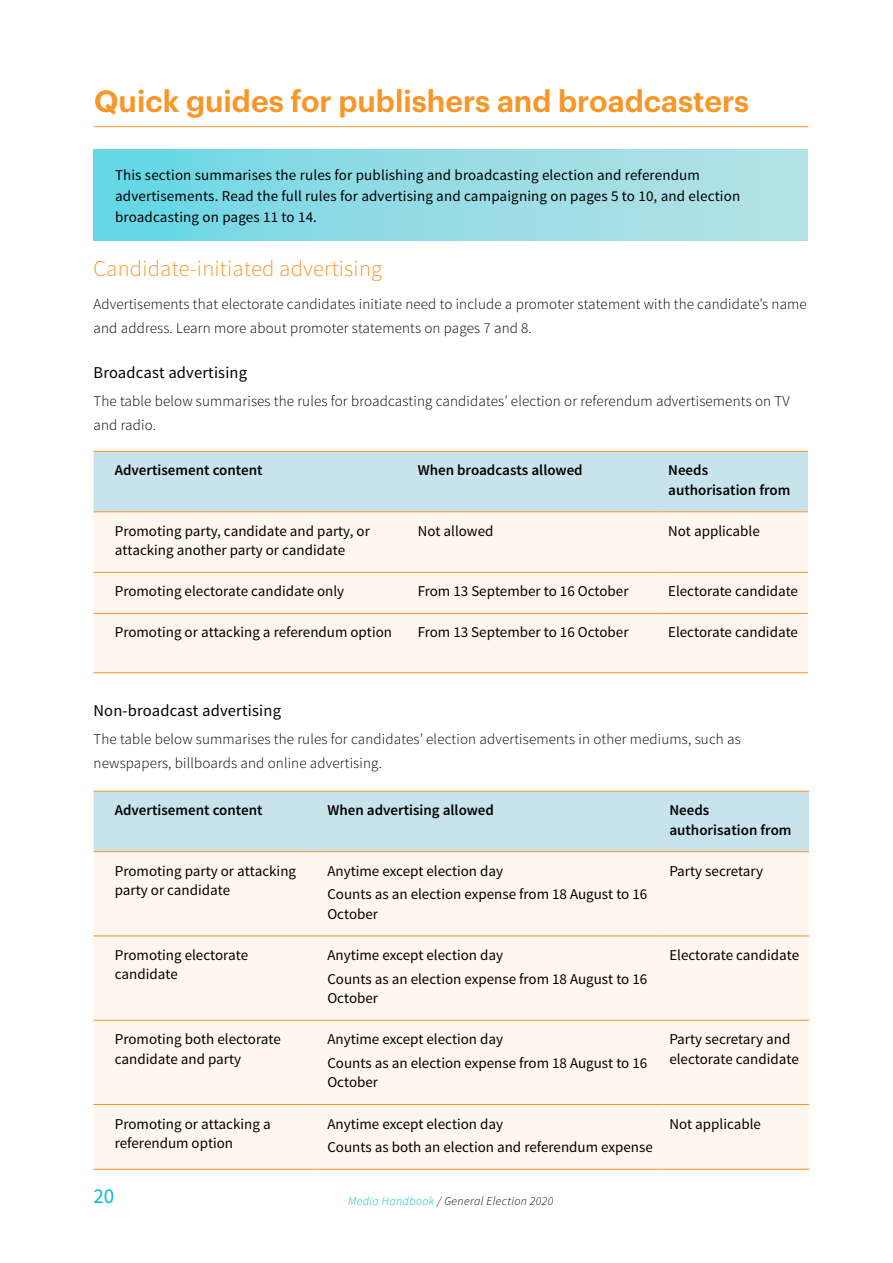
<style>
.page{position:relative;width:893px;height:1263px;background:#fff}
.page>*{position:absolute;margin:0;border:0;box-sizing:border-box;transform-origin:0 0}
.t1{font:600 30px "Graphik";color:#f89728}
.t2{font:300 22.5px "Source Sans Pro";letter-spacing:.01em;color:#f89728}
.t3{font:21px "Source Sans Pro";color:#00bdd5}
.t4{font:16.5px "Source Sans Pro";letter-spacing:.01em;color:#000}
.t5{font:15px/19.5px "Source Sans Pro";color:#000}
.t6{font:300 15px/24px "Source Sans Pro";letter-spacing:.01em;color:#000}
.t7{font:600 15px/19.5px "Source Sans Pro";color:#000}
.t8{font:italic 300 12px "Source Sans Pro";letter-spacing:.03em;color:#000}
.s1{color:#00bdd5}
</style>
<div class="page">
<div style="left:94px;top:149px;width:714px;height:92px;background:linear-gradient(to right,#6ad6e5,#bae2e5)"></div>
<div style="left:94px;top:452px;width:714px;height:60px;background:#c8e3eb"></div>
<div style="left:94px;top:513px;width:714px;height:159px;background:#fff7ef"></div>
<hr style="left:662px;top:451px;width:146px;height:1px;background:#f7921e">
<hr style="left:662px;top:512px;width:146px;height:1px;background:#f7921e">
<hr style="left:662px;top:572px;width:146px;height:1px;background:#f7921e">
<hr style="left:662px;top:613px;width:146px;height:1px;background:#f7921e">
<hr style="left:662px;top:672px;width:146px;height:1px;background:#f7921e">
<hr style="left:94px;top:451px;width:311px;height:1px;background:#f7921e">
<hr style="left:94px;top:512px;width:311px;height:1px;background:#f7921e">
<hr style="left:94px;top:572px;width:311px;height:1px;background:#f7921e">
<hr style="left:94px;top:613px;width:311px;height:1px;background:#f7921e">
<hr style="left:94px;top:672px;width:311px;height:1px;background:#f7921e">
<hr style="left:405px;top:451px;width:257px;height:1px;background:#f7921e">
<hr style="left:405px;top:512px;width:257px;height:1px;background:#f7921e">
<hr style="left:405px;top:572px;width:257px;height:1px;background:#f7921e">
<hr style="left:405px;top:613px;width:257px;height:1px;background:#f7921e">
<hr style="left:405px;top:672px;width:257px;height:1px;background:#f7921e">
<div style="left:94px;top:792px;width:715px;height:59px;background:#c8e3eb"></div>
<div style="left:94px;top:852px;width:715px;height:317px;background:#fff7ef"></div>
<hr style="left:663px;top:791px;width:146px;height:1px;background:#f7921e">
<hr style="left:663px;top:851px;width:146px;height:1px;background:#f7921e">
<hr style="left:663px;top:936px;width:146px;height:1px;background:#f7921e">
<hr style="left:663px;top:1020px;width:146px;height:1px;background:#f7921e">
<hr style="left:663px;top:1104px;width:146px;height:1px;background:#f7921e">
<hr style="left:663px;top:1169px;width:146px;height:1px;background:#f7921e">
<hr style="left:94px;top:791px;width:221px;height:1px;background:#f7921e">
<hr style="left:94px;top:851px;width:221px;height:1px;background:#f7921e">
<hr style="left:94px;top:936px;width:221px;height:1px;background:#f7921e">
<hr style="left:94px;top:1020px;width:221px;height:1px;background:#f7921e">
<hr style="left:94px;top:1104px;width:221px;height:1px;background:#f7921e">
<hr style="left:94px;top:1169px;width:221px;height:1px;background:#f7921e">
<hr style="left:315px;top:791px;width:348px;height:1px;background:#f7921e">
<hr style="left:315px;top:851px;width:348px;height:1px;background:#f7921e">
<hr style="left:315px;top:936px;width:348px;height:1px;background:#f7921e">
<hr style="left:315px;top:1020px;width:348px;height:1px;background:#f7921e">
<hr style="left:315px;top:1104px;width:348px;height:1px;background:#f7921e">
<hr style="left:315px;top:1169px;width:348px;height:1px;background:#f7921e">
<hr style="left:94px;top:126px;width:714px;height:1px;background:#f89728">
<h1 class="t1" style="left:94px;top:78px;width:657px">Quick guides for publishers and broadcasters</h1>
<p class="t5" style="left:115px;top:165px;width:627px;line-height:21px">This section summarises the rules for publishing and broadcasting election and referendum advertisements. Read the full rules for advertising and campaigning on pages 5 to 10, and election broadcasting on pages 11 to 14.</p>
<h2 class="t2" style="left:94px;top:255px;width:290px">Candidate-initiated advertising</h2>
<p class="t6" style="left:94px;top:292px;width:715px">Advertisements that electorate candidates initiate need to include a promoter statement with the candidate’s name and address. Learn more about promoter statements on pages 7 and 8.</p>
<p class="t4" style="left:94px;top:362px;width:155px">Broadcast advertising</p>
<p class="t6" style="left:94px;top:389px;width:698px">The table below summarises the rules for broadcasting candidates’ election or referendum advertisements on TV and radio.</p>
<p class="t7" style="left:115px;top:461px;width:149px">Advertisement content</p>
<p class="t7" style="left:418px;top:461px;width:167px">When broadcasts allowed</p>
<p class="t7" style="left:668px;top:461px;width:124px">Needs authorisation from</p>
<p class="t5" style="left:115px;top:521px;width:257px">Promoting party, candidate and party, or attacking another party or candidate</p>
<p class="t5" style="left:418px;top:521px;width:77px">Not allowed</p>
<p class="t5" style="left:668px;top:521px;width:93px">Not applicable</p>
<p class="t5" style="left:115px;top:582px;width:231px">Promoting electorate candidate only</p>
<p class="t5" style="left:418px;top:582px;width:212px">From 13 September to 16 October</p>
<p class="t5" style="left:668px;top:582px;width:131px">Electorate candidate</p>
<p class="t5" style="left:115px;top:623px;width:279px">Promoting or attacking a referendum option</p>
<p class="t5" style="left:418px;top:623px;width:212px">From 13 September to 16 October</p>
<p class="t5" style="left:668px;top:623px;width:131px">Electorate candidate</p>
<p class="t4" style="left:94px;top:700px;width:189px">Non-broadcast advertising</p>
<p class="t6" style="left:94px;top:727px;width:649px">The table below summarises the rules for candidates’ election advertisements in other mediums, such as newspapers, billboards and online advertising.</p>
<p class="t7" style="left:115px;top:801px;width:149px">Advertisement content</p>
<p class="t7" style="left:327px;top:801px;width:168px">When advertising allowed</p>
<p class="t7" style="left:669px;top:801px;width:124px">Needs authorisation from</p>
<p class="t5" style="left:115px;top:861px;width:183px">Promoting party or attacking party or candidate</p>
<p class="t5" style="left:327px;top:859px;width:321px;line-height:23.7px">Anytime except election day<br>Counts as an election expense from 18 August to 16</p>
<p class="t5" style="left:327px;top:904px;width:52px">October</p>
<p class="t5" style="left:669px;top:861px;width:95px">Party secretary</p>
<p class="t5" style="left:115px;top:945px;width:135px">Promoting electorate candidate</p>
<p class="t5" style="left:327px;top:943px;width:321px;line-height:23.7px">Anytime except election day<br>Counts as an election expense from 18 August to 16</p>
<p class="t5" style="left:327px;top:989px;width:52px">October</p>
<p class="t5" style="left:115px;top:1030px;width:168px">Promoting both electorate candidate and party</p>
<p class="t5" style="left:327px;top:1028px;width:321px;line-height:23.7px">Anytime except election day<br>Counts as an election expense from 18 August to 16</p>
<p class="t5" style="left:327px;top:1073px;width:52px">October</p>
<p class="t5" style="left:669px;top:945px;width:131px">Electorate candidate</p>
<p class="t5" style="left:669px;top:1030px;width:131px">Party secretary and electorate candidate</p>
<p class="t5" style="left:115px;top:1114px;width:157px">Promoting or attacking a referendum option</p>
<p class="t5" style="left:327px;top:1112px;width:327px;line-height:23.7px">Anytime except election day<br>Counts as both an election and referendum expense</p>
<p class="t5" style="left:669px;top:1114px;width:93px">Not applicable</p>
<h3 class="t3" style="left:94px;top:1183px;width:22px">20</h3>
<p class="t8" style="left:348px;top:1193px;width:206px"><span class="s1">Media Handbook</span> / General Election 2020</p>
</div>
